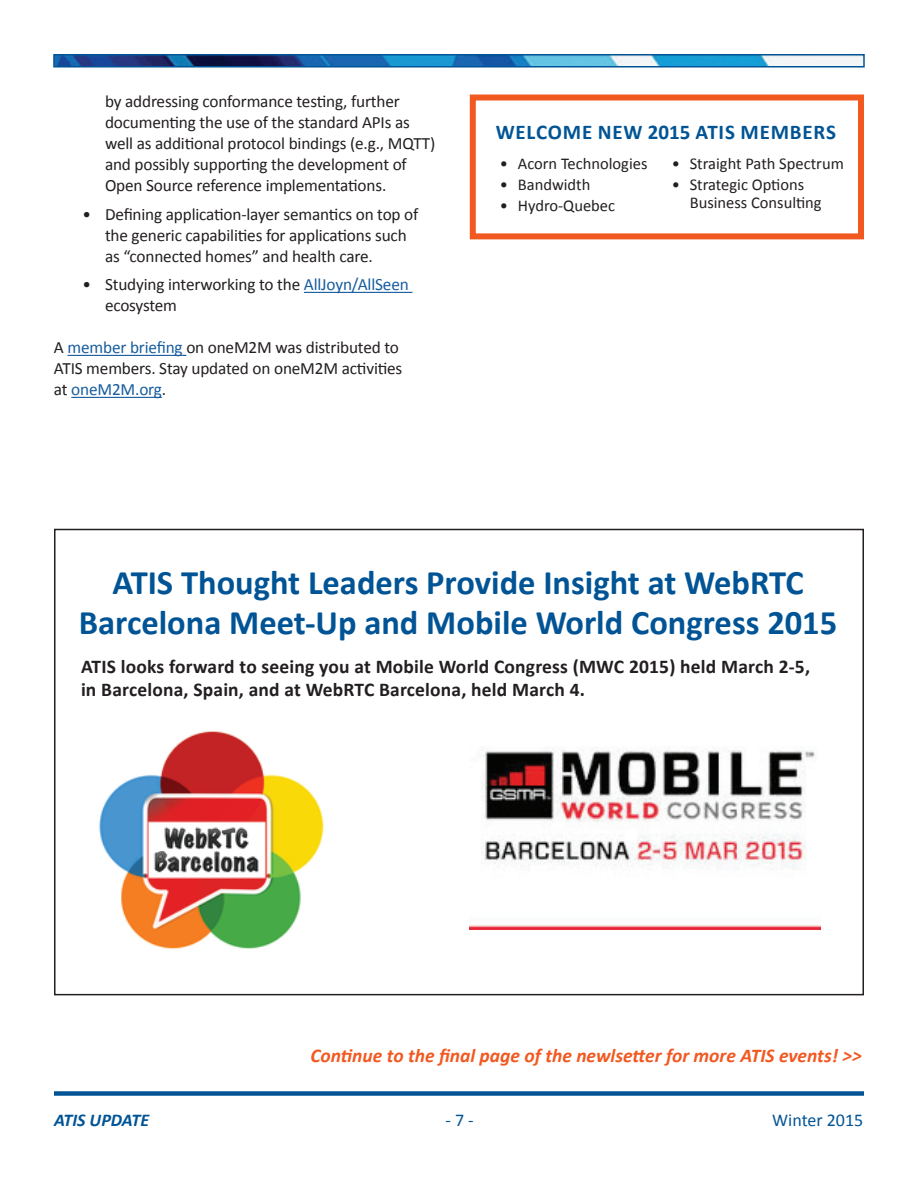
<style>
.page{position:relative;width:918px;height:1188px;background:#fff}
.page>*{position:absolute;margin:0;border:0;box-sizing:border-box;transform-origin:0 0}
.t1{font:700 34.5px/40.5px "Calibri";color:#005495;text-align:center}
.t2{font:700 21px "Calibri";letter-spacing:.04em;color:#005495}
.t3{font:700 19.5px/22.5px "Calibri";letter-spacing:.01em;color:#231f20}
.t4{font:italic 700 19.5px "Calibri";color:#f15921}
.t5{font:18px "Calibri";color:#005495}
.t6{font:italic 700 18px "Calibri";color:#005495}
.t7{font:17.25px/21px "Calibri";letter-spacing:-.01em;color:#231f20}
.t8{font:16.5px/18px "Calibri";color:#231f20}
.s1{color:#175d9e}
</style>
<div class="page">
<div style="left:54px;top:1091px;width:810px;height:5px;background:#005495"></div>
<img style="left:56px;top:57px;width:806px;height:8px">
<div style="left:53px;top:54px;width:812px;height:14px;border:2px solid #005495"></div>
<hr style="left:304px;top:292px;width:108px;height:1px;background:#175d9e">
<hr style="left:68px;top:355px;width:115px;height:1px;background:#175d9e">
<hr style="left:71px;top:397px;width:91px;height:1px;background:#175d9e">
<div style="left:470px;top:94px;width:394px;height:145px;border:6px solid #f15921"></div>
<div style="left:54px;top:529px;width:810px;height:466px;border:2px solid #231f20"></div>
<img style="left:98px;top:731px;width:226px;height:218px">
<img style="left:470px;top:747px;width:351px;height:183px">
<p class="t7" style="left:105px;top:91px;width:332px">by addressing conformance testing, further documenting the use of the standard APIs as well as additional protocol bindings (e.g., MQTT) and possibly supporting the development of Open Source reference implementations.</p>
<p class="t7" style="left:105px;top:204px;width:315px;text-indent:-22px">• Defining application-layer semantics on top of the generic capabilities for applications such as “connected homes” and health care.</p>
<p class="t7" style="left:105px;top:274px;width:305px;text-indent:-22px">• Studying interworking to the <span class="s1">AllJoyn/AllSeen </span>ecosystem</p>
<p class="t7" style="left:54px;top:337px;width:350px">A <span class="s1">member briefing</span> on oneM2M was distributed to<br>ATIS members. Stay updated on oneM2M activities at <span class="s1">oneM2M.org</span>.</p>
<p class="t2" style="left:496px;top:118px;width:342px">WELCOME NEW 2015 ATIS MEMBERS</p>
<p class="t8" style="left:500px;top:155px;width:149px">• Acorn Technologies</p>
<p class="t8" style="left:500px;top:176px;width:92px">• Bandwidth</p>
<p class="t8" style="left:500px;top:197px;width:117px">• Hydro-Quebec</p>
<p class="t8" style="left:672px;top:155px;width:174px">• Straight Path Spectrum</p>
<p class="t8" style="left:690px;top:176px;width:134px;text-indent:-18px">• Strategic Options<br>Business Consulting</p>
<h1 class="t1" style="left:79px;top:562px;width:760px">ATIS Thought Leaders Provide Insight at WebRTC<br>Barcelona Meet-Up and Mobile World Congress 2015</h1>
<p class="t3" style="left:81px;top:656px;width:731px">ATIS looks forward to seeing you at Mobile World Congress (MWC 2015) held March 2-5, in Barcelona, Spain, and at WebRTC Barcelona, held March 4.</p>
<p class="t4" style="left:310px;top:1043px;width:553px">Continue to the final page of the newlsetter for more ATIS events! &gt;&gt;</p>
<p class="t6" style="left:54px;top:1109px;width:97px">ATIS UPDATE</p>
<p class="t5" style="left:446px;top:1109px;width:30px">- 7 -</p>
<p class="t5" style="left:772px;top:1109px;width:93px">Winter 2015</p>
</div>
